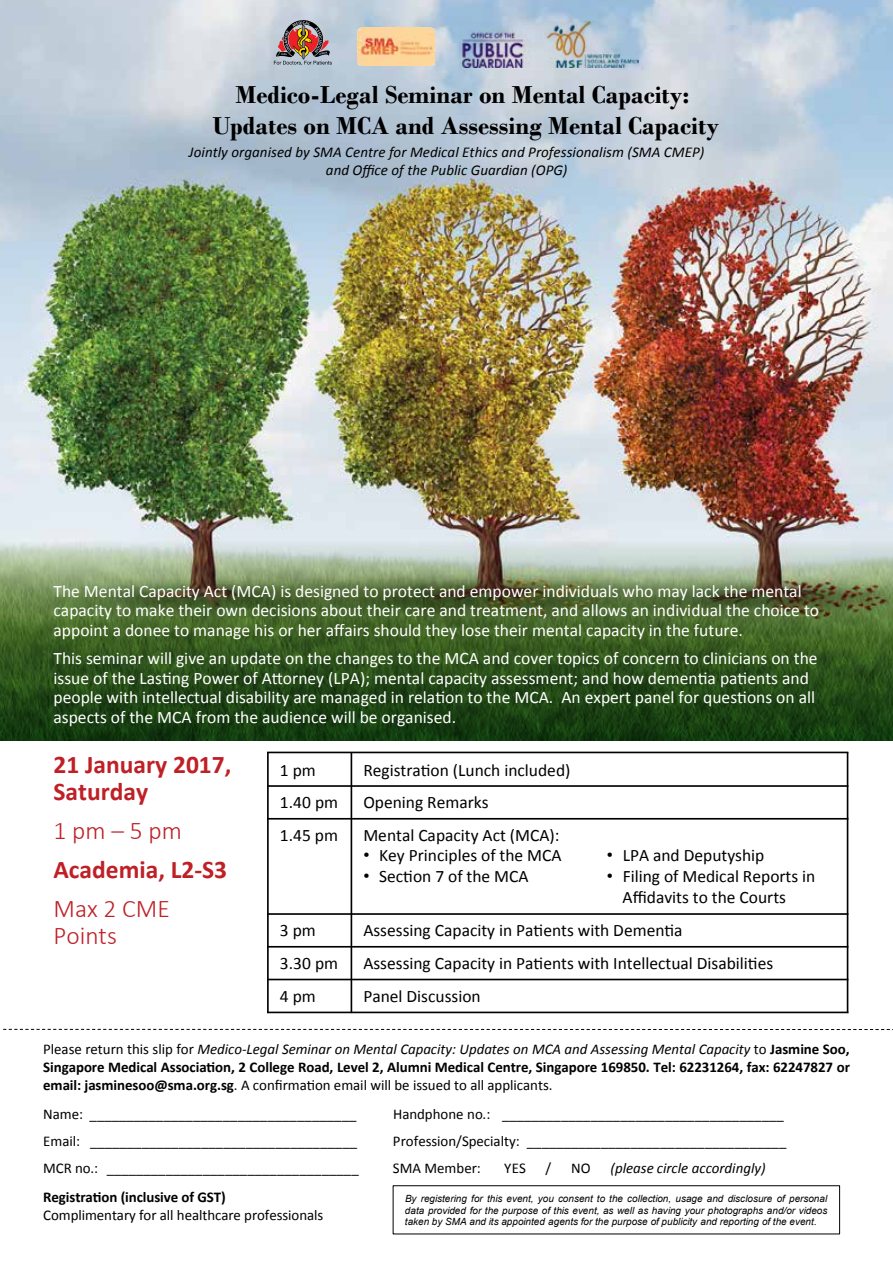
<style>
.page{position:relative;width:893px;height:1263px;background:#fff}
.page>*{position:absolute;margin:0;border:0;box-sizing:border-box;transform-origin:0 0}
.t1{font:700 25.8px/30.9px "Bodoni";color:#000;text-align:center}
.t2{font:700 25.5px/27px "Calibri";color:#bf2026}
.t3{font:300 25.5px/27px "Calibri";color:#bf2026}
.t4{font:17.55px/19.5px "Calibri";color:#fff}
.t5{font:17.55px "Calibri";color:#000}
.t6{font:17.4px/21px "Calibri";color:#000}
.t7{font:italic 15px/18px "Calibri";letter-spacing:.005em;color:#000;text-align:center}
.t8{font:700 14.85px/17.9px "Calibri";letter-spacing:-.005em;color:#000;text-align:justify}
.t9{font:14.85px/26.8px "Calibri";letter-spacing:-.005em;color:#000}
.t10{font:italic 14.85px "Calibri";color:#000}
.t11{font:italic 9.9px/11.7px "Arial";color:#000;text-align:justify}
.s1{font-family:"Arial"}
.s2{font-weight:400}
.s3{font-weight:400;font-style:italic}
</style>
<div class="page">
<img style="left:0;top:0;width:893px;height:484px">
<img style="left:0;top:484px;width:893px;height:256px">
<svg style="left:3px;top:1029px;width:890px;height:1px"></svg>
<hr style="left:351px;top:752px;width:1px;height:261px;background:#000">
<hr style="left:267px;top:785px;width:581px;height:2px;background:#000">
<hr style="left:267px;top:818px;width:581px;height:1px;background:#000">
<hr style="left:267px;top:913px;width:581px;height:2px;background:#000">
<hr style="left:267px;top:946px;width:581px;height:1px;background:#000">
<hr style="left:267px;top:979px;width:581px;height:1px;background:#000">
<hr style="left:267px;top:752px;width:2px;height:261px;background:#000">
<hr style="left:847px;top:752px;width:1px;height:261px;background:#000">
<hr style="left:267px;top:752px;width:581px;height:1px;background:#000">
<hr style="left:267px;top:1011px;width:581px;height:2px;background:#000">
<img style="left:460px;top:21px;width:179px;height:46px">
<svg style="left:274px;top:20px;width:58px;height:45px"></svg>
<img style="left:357px;top:28px;width:78px;height:37px">
<h1 class="t1" style="left:212px;top:79px;width:508px">Medico-Legal Seminar on Mental Capacity:<br>Updates on MCA and Assessing Mental Capacity</h1>
<p class="t7" style="left:189px;top:142px;width:517px">Jointly organised by SMA Centre for Medical Ethics and Professionalism (SMA CMEP) and Office of the Public Guardian (OPG)</p>
<p class="t4" style="left:54px;top:581px;width:767px">The Mental Capacity Act (MCA) is designed to protect and empower individuals who may lack the mental capacity to make their own decisions about their care and treatment, and allows an individual the choice to appoint a donee to manage his or her affairs should they lose their mental capacity in the future.</p>
<p class="t4" style="left:54px;top:649px;width:766px">This seminar will give an update on the changes to the MCA and cover topics of concern to clinicians on the issue of the Lasting Power of Attorney (LPA); mental capacity assessment; and how dementia patients and people with intellectual disability are managed in relation to the MCA. An expert panel for questions on all aspects of the MCA from the audience will be organised.</p>
<h2 class="t2" style="left:54px;top:751px;width:179px">21 January 2017,<br>Saturday</h2>
<h2 class="t3" style="left:54px;top:817px;width:130px">1 pm – 5 pm</h2>
<h2 class="t2" style="left:54px;top:856px;width:175px">Academia, L2-S3</h2>
<h2 class="t3" style="left:54px;top:895px;width:118px">Max 2 CME<br>Points</h2>
<p class="t6" style="left:280px;top:759px;width:38px">1 pm</p>
<p class="t6" style="left:363px;top:759px;width:209px">Registration (Lunch included)</p>
<p class="t6" style="left:280px;top:792px;width:60px">1.40 pm</p>
<p class="t6" style="left:363px;top:792px;width:127px">Opening Remarks</p>
<p class="t5" style="left:280px;top:824px;width:60px">1.45 pm</p>
<p class="t6" style="left:363px;top:825px;width:198px">Mental Capacity Act (MCA):</p>
<p class="t6" style="left:363px;top:844px;width:200px"><span class="s1">•</span> Key Principles of the MCA</p>
<p class="t6" style="left:363px;top:865px;width:167px"><span class="s1">•</span> Section 7 of the MCA</p>
<p class="t6" style="left:607px;top:844px;width:159px"><span class="s1">•</span> LPA and Deputyship</p>
<p class="t6" style="left:623px;top:865px;width:194px;text-indent:-16px"><span class="s1">•</span> Filing of Medical Reports in<br>Affidavits to the Courts</p>
<p class="t6" style="left:280px;top:920px;width:38px">3 pm</p>
<p class="t6" style="left:363px;top:920px;width:321px">Assessing Capacity in Patients with Dementia</p>
<p class="t6" style="left:280px;top:953px;width:60px">3.30 pm</p>
<p class="t6" style="left:363px;top:953px;width:411px">Assessing Capacity in Patients with Intellectual Disabilities</p>
<p class="t6" style="left:280px;top:986px;width:37px">4 pm</p>
<p class="t6" style="left:363px;top:986px;width:119px">Panel Discussion</p>
<p class="t8" style="left:43px;top:1040px;width:808px"><span class="s2">Please return this slip for</span> <span class="s3">Medico-Legal Seminar on Mental Capacity: Updates on MCA and Assessing Mental Capacity</span> <span class="s2">to</span> Jasmine Soo, Singapore Medical Association, 2 College Road, Level 2, Alumni Medical Centre, Singapore 169850. Tel: 62231264, fax: 62247827 or email: jasminesoo@sma.org.sg<span class="s2">. A confirmation email will be issued to all applicants.</span></p>
<p class="t9" style="left:43px;top:1101px;width:317px">Name: ____________________________________<br>Email: ____________________________________<br>MCR no.: __________________________________</p>
<p class="t9" style="left:393px;top:1101px;width:395px">Handphone no.: ______________________________________<br>Profession/Specialty: ___________________________________<br>SMA Member:</p>
<p class="t9" style="left:504px;top:1154px;width:23px">YES</p>
<p class="t9" style="left:546px;top:1154px;width:7px">/</p>
<p class="t9" style="left:571px;top:1154px;width:21px">NO</p>
<p class="t10" style="left:610px;top:1158px;width:157px">(please circle accordingly)</p>
<p class="t11" style="left:405px;top:1192px;width:424px">By registering for this event, you consent to the collection, usage and disclosure of personal data provided for the purpose of this event, as well as having your photographs and/or videos taken by SMA and its appointed agents for the purpose of publicity and reporting of the event.</p>
<p class="t8" style="left:43px;top:1188px;width:184px">Registration (inclusive of GST)</p>
<p class="t9" style="left:43px;top:1201px;width:282px">Complimentary for all healthcare professionals</p>
</div>
